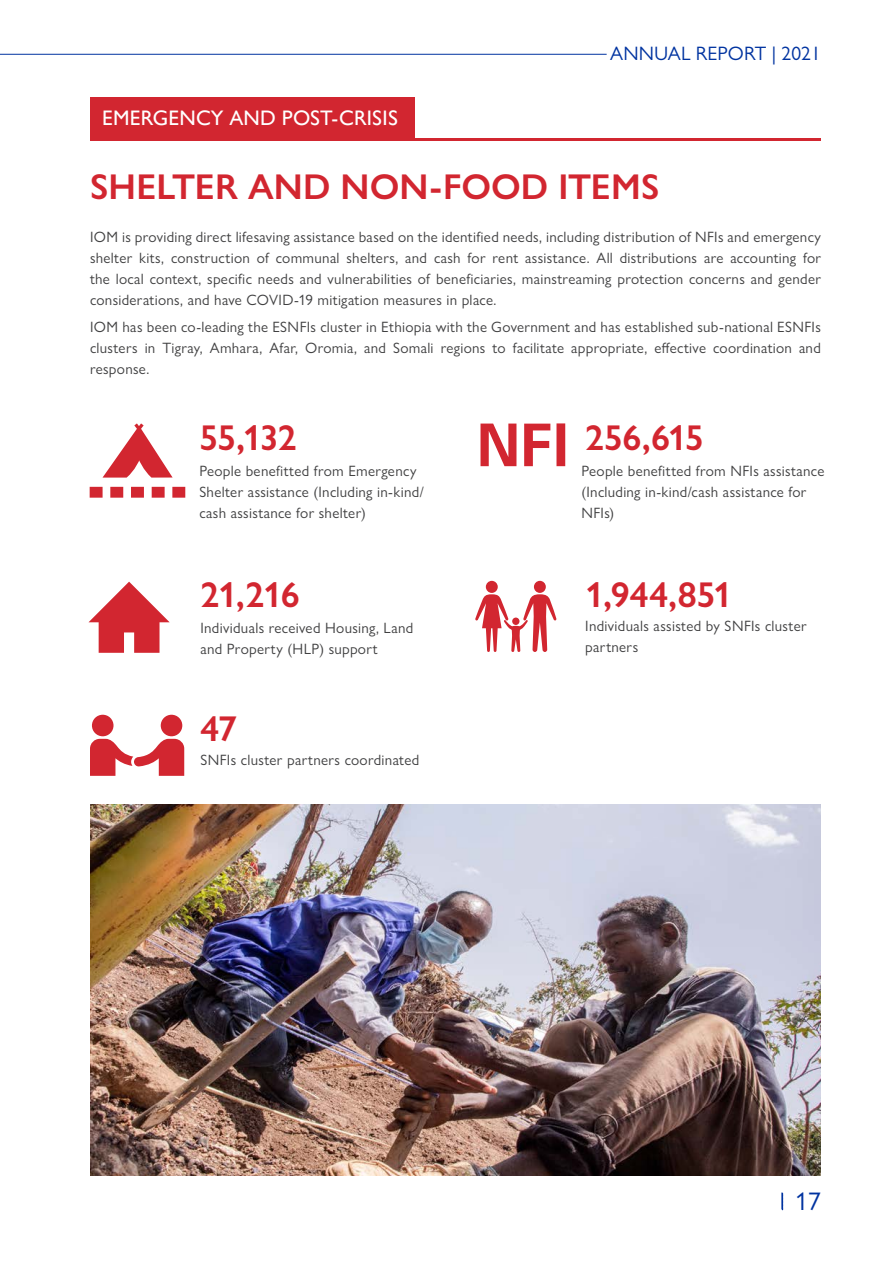
<style>
.page{position:relative;width:893px;height:1263px;background:#fff}
.page>*{position:absolute;margin:0;border:0;box-sizing:border-box;transform-origin:0 0}
.Text_1C{font:600 36px "Gill Sans Nova";letter-spacing:-.005em;color:#d22630}
.t1{font:25.5px "Gill Sans Nova";color:#0033a0}
.MainTitle_1C{font:500 21px "Gill Sans Nova";letter-spacing:.005em;color:#fff}
.t2{font:19.5px "Gill Sans MT Pro";letter-spacing:.01em;color:#0033a0}
.t3{font:15px/21px "Gill Sans Nova";letter-spacing:.02em;color:#404041}
</style>
<div class="page">
<hr style="left:0;top:54px;width:607px;height:1px;background:#0033a0">
<svg style="left:781px;top:1192px;width:2px;height:18px"></svg>
<div style="left:90px;top:97px;width:324px;height:44px;background:#d22630"></div>
<hr style="left:90px;top:138px;width:731px;height:3px;background:#d22630">
<svg style="left:90px;top:423px;width:95px;height:75px"></svg>
<svg style="left:90px;top:715px;width:94px;height:61px"></svg>
<svg style="left:475px;top:581px;width:82px;height:71px"></svg>
<svg style="left:89px;top:582px;width:81px;height:71px"></svg>
<svg style="left:480px;top:423px;width:85px;height:43px"></svg>
<img style="left:90px;top:804px;width:731px;height:372px">
<p class="MainTitle_1C" style="left:102px;top:105px;width:298px">EMERGENCY AND POST-CRISIS</p>
<h3 class="t2" style="left:610px;top:42px;width:212px">ANNUAL REPORT | 2021</h3>
<p class="Text_1C" style="left:90px;top:164px;width:571px">SHELTER AND NON-FOOD ITEMS</p>
<p class="t3" style="left:90px;top:226px;width:732px;text-align:justify">IOM is providing direct lifesaving assistance based on the identified needs, including distribution of NFIs and emergency shelter kits, construction of communal shelters, and cash for rent assistance. All distributions are accounting for the local context, specific needs and vulnerabilities of beneficiaries, mainstreaming protection concerns and gender considerations, and have COVID-19 mitigation measures in place.</p>
<p class="t3" style="left:90px;top:316px;width:732px;text-align:justify">IOM has been co-leading the ESNFIs cluster in Ethiopia with the Government and has established sub-national ESNFIs clusters in Tigray, Amhara, Afar, Oromia, and Somali regions to facilitate appropriate, effective coordination and response.</p>
<p class="Text_1C" style="left:199px;top:415px;width:99px">55,132</p>
<p class="t3" style="left:199px;top:460px;width:226px">People benefitted from Emergency<br>Shelter assistance (Including in-kind/ cash assistance for shelter)</p>
<p class="Text_1C" style="left:200px;top:573px;width:101px">21,216</p>
<p class="t3" style="left:200px;top:617px;width:214px">Individuals received Housing, Land and Property (HLP) support</p>
<p class="Text_1C" style="left:200px;top:706px;width:38px">47</p>
<p class="t3" style="left:200px;top:749px;width:220px">SNFIs cluster partners coordinated</p>
<p class="Text_1C" style="left:585px;top:415px;width:120px">256,615</p>
<p class="t3" style="left:581px;top:460px;width:245px">People benefitted from NFIs assistance (Including in-kind/cash assistance for<br>NFIs)</p>
<p class="Text_1C" style="left:585px;top:573px;width:148px">1,944,851</p>
<p class="t3" style="left:585px;top:615px;width:223px">Individuals assisted by SNFIs cluster partners</p>
<h2 class="t1" style="left:795px;top:1185px;width:27px">17</h2>
</div>
